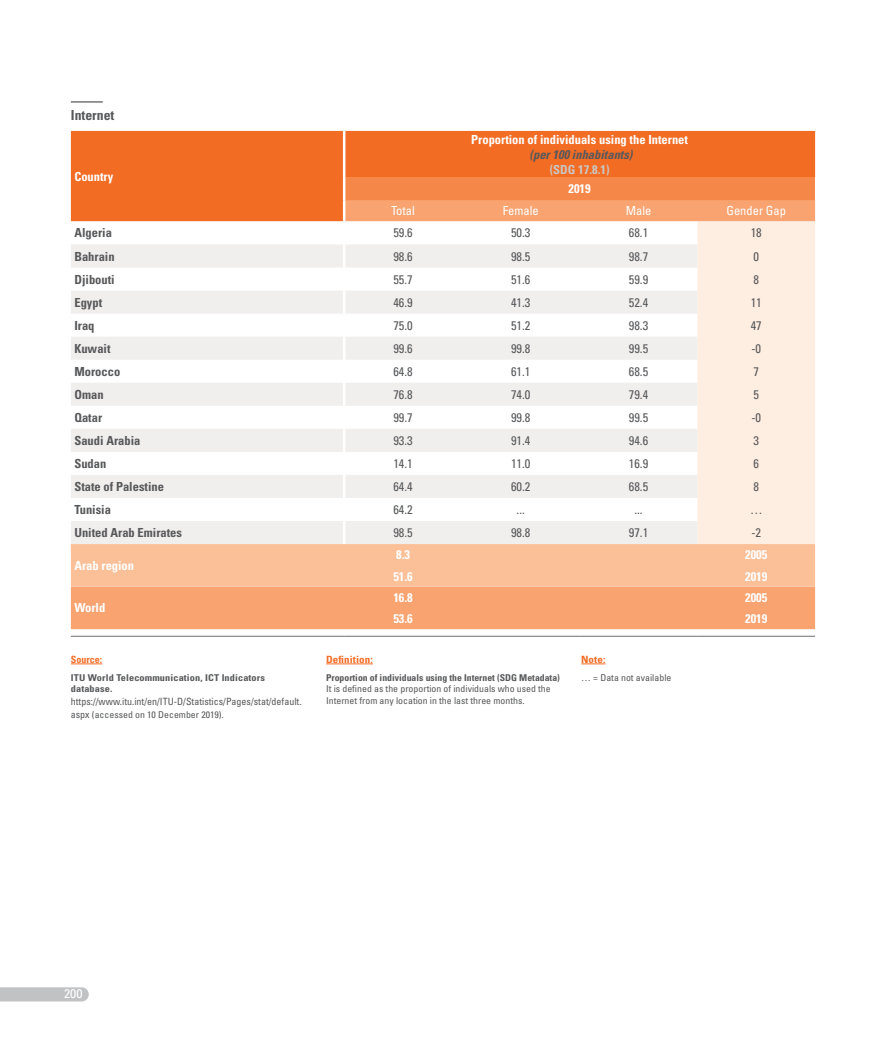
<style>
.page{position:relative;width:886px;height:1053px;background:#fff}
.page>*{position:absolute;margin:0;border:0;box-sizing:border-box;transform-origin:0 0}
.Title_Table-New_Nade{font:700 condensed 13.75px "Univers LT Std";color:#57585a}
.Tb-e5_Grey{font:condensed 12.5px "Univers LT Std";color:#57585a}
.Tb-e5_Grey-2{font:700 condensed 12.5px "Univers LT Std";color:#57585a}
.Tb-e3{font:700 condensed 12.5px/15px "Univers LT Std";color:#fff;text-align:center}
.Tb-e5_Grey-3{font:700 condensed 12.5px "Univers LT Std";color:#fff}
.Tb-e5{font:condensed 12.5px "Univers LT Std";color:#fff}
.Tb-e4{font:700 condensed 12.5px "Univers LT Std";color:#fff}
.Tb-e5-2{font:condensed 12.5px "Univers LT Std";color:#fff;scale:1.1 1}
.Tb-e6{font:condensed 10px "Univers LT Std";color:#57585a}
.Tb-e6-2{font:700 condensed 10px "Univers";letter-spacing:.01em;color:#f36c24;scale:1.1 1}
.Tb-e6-3{font:700 condensed 10px "Univers";letter-spacing:.01em;color:#f36c24}
.Tb-e6-4{font:condensed 9.38px/11.2px "Univers";color:#57585a;scale:1.05 1}
.Tb-e6-5{font:700 condensed 9.38px "Univers";color:#57585a;scale:1.04 1}
.Tb-e6-6{font:700 condensed 9.38px/11.2px "Univers";color:#57585a;scale:1.1 1}
.Tb-e6-7{font:condensed 9.38px "Univers LT Std";color:#57585a;scale:1.05 1}
.s1{font-style:italic;color:#57585a}
.s2{color:#cac6c1}
.s3{font-size:10px}
</style>
<div class="page">
<svg style="left:0;top:987px;width:89px;height:14px"></svg>
<div style="left:71px;top:131px;width:744px;height:69px;background:#f36c24"></div>
<div style="left:344px;top:177px;width:471px;height:23px;background:#f58849"></div>
<svg style="left:71px;top:200px;width:744px;height:429px;fill:#f8a370"></svg>
<svg style="left:71px;top:221px;width:626px;height:23px"></svg>
<div style="left:697px;top:221px;width:118px;height:323px;background:#feeee1"></div>
<svg style="left:71px;top:244px;width:626px;height:300px;fill:#f1efee"></svg>
<div style="left:71px;top:544px;width:744px;height:42px;background:#fbc098"></div>
<hr style="left:71px;top:636px;width:273px;height:1px;background:#6c6d70">
<hr style="left:344px;top:636px;width:118px;height:1px;background:#6c6d70">
<hr style="left:462px;top:636px;width:118px;height:1px;background:#6c6d70">
<hr style="left:580px;top:636px;width:117px;height:1px;background:#6c6d70">
<hr style="left:697px;top:636px;width:118px;height:1px;background:#6c6d70">
<hr style="left:343px;top:131px;width:2px;height:46px;background:#fff">
<hr style="left:343px;top:177px;width:2px;height:23px;background:#fff">
<hr style="left:343px;top:200px;width:2px;height:21px;background:#fff">
<hr style="left:343px;top:221px;width:2px;height:23px;background:#fff">
<hr style="left:343px;top:244px;width:2px;height:23px;background:#fff">
<hr style="left:343px;top:267px;width:2px;height:23px;background:#fff">
<hr style="left:343px;top:290px;width:2px;height:23px;background:#fff">
<hr style="left:343px;top:313px;width:2px;height:23px;background:#fff">
<hr style="left:343px;top:336px;width:2px;height:24px;background:#fff">
<hr style="left:343px;top:360px;width:2px;height:23px;background:#fff">
<hr style="left:343px;top:383px;width:2px;height:23px;background:#fff">
<hr style="left:343px;top:406px;width:2px;height:23px;background:#fff">
<hr style="left:343px;top:429px;width:2px;height:23px;background:#fff">
<hr style="left:343px;top:452px;width:2px;height:23px;background:#fff">
<hr style="left:343px;top:475px;width:2px;height:23px;background:#fff">
<hr style="left:343px;top:498px;width:2px;height:23px;background:#fff">
<hr style="left:343px;top:521px;width:2px;height:23px;background:#fff">
<hr style="left:71px;top:101px;width:32px;height:2px;background:#57585a">
<hr style="left:71px;top:663px;width:31px;height:1px;background:#f36c24">
<hr style="left:326px;top:663px;width:47px;height:1px;background:#f36c24">
<svg style="left:581px;top:663px;width:24px;height:1px"></svg>
<p class="Title_Table-New_Nade" style="left:71px;top:107px;width:45px">Internet</p>
<p class="Tb-e4" style="left:74px;top:168px;width:40px">Country</p>
<p class="Tb-e3" style="left:471px;top:131px;width:218px">Proportion of individuals using the Internet <span class="s1">(per 100 inhabitants)<br></span><span class="s2">(SDG 17.8.1)</span></p>
<p class="Tb-e3" style="left:568px;top:181px;width:24px">2019</p>
<p class="Tb-e5" style="left:391px;top:203px;width:25px">Total</p>
<p class="Tb-e5" style="left:503px;top:203px;width:38px">Female</p>
<p class="Tb-e5" style="left:626px;top:203px;width:27px">Male</p>
<p class="Tb-e5" style="left:726px;top:203px;width:61px">Gender Gap</p>
<p class="Tb-e5_Grey-2" style="left:74px;top:225px;width:39px">Algeria</p>
<p class="Tb-e5_Grey" style="left:393px;top:225px;width:21px">59.6</p>
<p class="Tb-e5_Grey" style="left:511px;top:225px;width:21px">50.3</p>
<p class="Tb-e5_Grey" style="left:629px;top:225px;width:21px">68.1</p>
<p class="Tb-e5_Grey" style="left:751px;top:225px;width:13px">18</p>
<p class="Tb-e5_Grey-2" style="left:74px;top:248px;width:42px">Bahrain</p>
<p class="Tb-e5_Grey" style="left:393px;top:248px;width:21px">98.6</p>
<p class="Tb-e5_Grey" style="left:511px;top:248px;width:21px">98.5</p>
<p class="Tb-e5_Grey" style="left:629px;top:248px;width:21px">98.7</p>
<p class="Tb-e5_Grey" style="left:753px;top:248px;width:7px">0</p>
<p class="Tb-e5_Grey-2" style="left:74px;top:271px;width:42px">Djibouti</p>
<p class="Tb-e5_Grey" style="left:393px;top:271px;width:21px">55.7</p>
<p class="Tb-e5_Grey" style="left:511px;top:271px;width:21px">51.6</p>
<p class="Tb-e5_Grey" style="left:629px;top:271px;width:21px">59.9</p>
<p class="Tb-e5_Grey" style="left:753px;top:271px;width:7px">8</p>
<p class="Tb-e5_Grey-2" style="left:74px;top:294px;width:29px">Egypt</p>
<p class="Tb-e5_Grey" style="left:393px;top:294px;width:21px">46.9</p>
<p class="Tb-e5_Grey" style="left:511px;top:294px;width:21px">41.3</p>
<p class="Tb-e5_Grey" style="left:629px;top:294px;width:21px">52.4</p>
<p class="Tb-e5_Grey" style="left:751px;top:294px;width:13px">11</p>
<p class="Tb-e5_Grey-2" style="left:74px;top:317px;width:22px">Iraq</p>
<p class="Tb-e5_Grey" style="left:393px;top:317px;width:21px">75.0</p>
<p class="Tb-e5_Grey" style="left:511px;top:317px;width:21px">51.2</p>
<p class="Tb-e5_Grey" style="left:629px;top:317px;width:21px">98.3</p>
<p class="Tb-e5_Grey" style="left:751px;top:317px;width:13px">47</p>
<p class="Tb-e5_Grey-2" style="left:74px;top:340px;width:38px">Kuwait</p>
<p class="Tb-e5_Grey" style="left:393px;top:340px;width:21px">99.6</p>
<p class="Tb-e5_Grey" style="left:511px;top:340px;width:21px">99.8</p>
<p class="Tb-e5_Grey" style="left:629px;top:340px;width:21px">99.5</p>
<p class="Tb-e5_Grey" style="left:751px;top:340px;width:11px">-0</p>
<p class="Tb-e5_Grey-2" style="left:74px;top:363px;width:47px">Morocco</p>
<p class="Tb-e5_Grey" style="left:393px;top:363px;width:21px">64.8</p>
<p class="Tb-e5_Grey" style="left:511px;top:363px;width:21px">61.1</p>
<p class="Tb-e5_Grey" style="left:629px;top:363px;width:21px">68.5</p>
<p class="Tb-e5_Grey" style="left:753px;top:363px;width:7px">7</p>
<p class="Tb-e5_Grey-2" style="left:74px;top:386px;width:31px">Oman</p>
<p class="Tb-e5_Grey" style="left:393px;top:386px;width:21px">76.8</p>
<p class="Tb-e5_Grey" style="left:511px;top:386px;width:21px">74.0</p>
<p class="Tb-e5_Grey" style="left:629px;top:386px;width:21px">79.4</p>
<p class="Tb-e5_Grey" style="left:753px;top:386px;width:7px">5</p>
<p class="Tb-e5_Grey-2" style="left:74px;top:409px;width:29px">Qatar</p>
<p class="Tb-e5_Grey" style="left:393px;top:409px;width:21px">99.7</p>
<p class="Tb-e5_Grey" style="left:511px;top:409px;width:21px">99.8</p>
<p class="Tb-e5_Grey" style="left:629px;top:409px;width:21px">99.5</p>
<p class="Tb-e5_Grey" style="left:751px;top:409px;width:11px">-0</p>
<p class="Tb-e5_Grey-2" style="left:74px;top:433px;width:67px">Saudi Arabia</p>
<p class="Tb-e5_Grey" style="left:393px;top:432px;width:21px">93.3</p>
<p class="Tb-e5_Grey" style="left:511px;top:432px;width:21px">91.4</p>
<p class="Tb-e5_Grey" style="left:629px;top:432px;width:21px">94.6</p>
<p class="Tb-e5_Grey" style="left:753px;top:432px;width:7px">3</p>
<p class="Tb-e5_Grey-2" style="left:74px;top:456px;width:33px">Sudan</p>
<p class="Tb-e5_Grey" style="left:393px;top:455px;width:21px">14.1</p>
<p class="Tb-e5_Grey" style="left:511px;top:455px;width:21px">11.0</p>
<p class="Tb-e5_Grey" style="left:629px;top:455px;width:21px">16.9</p>
<p class="Tb-e5_Grey" style="left:753px;top:455px;width:7px">6</p>
<p class="Tb-e5_Grey-2" style="left:74px;top:479px;width:91px">State of Palestine</p>
<p class="Tb-e5_Grey" style="left:393px;top:478px;width:21px">64.4</p>
<p class="Tb-e5_Grey" style="left:511px;top:478px;width:21px">60.2</p>
<p class="Tb-e5_Grey" style="left:629px;top:478px;width:21px">68.5</p>
<p class="Tb-e5_Grey" style="left:753px;top:478px;width:7px">8</p>
<p class="Tb-e5_Grey-2" style="left:74px;top:502px;width:38px">Tunisia</p>
<p class="Tb-e5_Grey" style="left:393px;top:501px;width:21px">64.2</p>
<p class="Tb-e5_Grey" style="left:517px;top:501px;width:10px">...</p>
<p class="Tb-e5_Grey" style="left:634px;top:501px;width:10px">...</p>
<p class="Tb-e5_Grey" style="left:750px;top:501px;width:14px">…</p>
<p class="Tb-e5_Grey-2" style="left:74px;top:525px;width:109px">United Arab Emirates</p>
<p class="Tb-e5_Grey" style="left:393px;top:524px;width:21px">98.5</p>
<p class="Tb-e5_Grey" style="left:511px;top:524px;width:21px">98.8</p>
<p class="Tb-e5_Grey" style="left:629px;top:524px;width:21px">97.1</p>
<p class="Tb-e5_Grey" style="left:751px;top:524px;width:11px">-2</p>
<p class="Tb-e5_Grey-3" style="left:74px;top:557px;width:61px">Arab region</p>
<p class="Tb-e5_Grey-3" style="left:396px;top:547px;width:15px">8.3</p>
<p class="Tb-e5_Grey-3" style="left:745px;top:547px;width:24px">2005</p>
<p class="Tb-e5_Grey-3" style="left:393px;top:568px;width:21px">51.6</p>
<p class="Tb-e5_Grey-3" style="left:745px;top:568px;width:24px">2019</p>
<p class="Tb-e5_Grey-3" style="left:74px;top:600px;width:32px">World</p>
<p class="Tb-e6-3" style="left:71px;top:653px;width:33px">Source:</p>
<p class="Tb-e6-6" style="left:71px;top:672px;width:178px">ITU World Telecommunication, ICT Indicators database.</p>
<p class="Tb-e6" style="left:71px;top:695px;width:232px">https://www.itu.int/en/ITU-D/Statistics/Pages/stat/default.</p>
<p class="Tb-e6-7" style="left:71px;top:708px;width:147px"><span class="s3">aspx</span> (accessed on 10 December 2019).</p>
<p class="Tb-e5_Grey-3" style="left:393px;top:589px;width:21px">16.8</p>
<p class="Tb-e5_Grey-3" style="left:745px;top:589px;width:24px">2005</p>
<p class="Tb-e5_Grey-3" style="left:393px;top:611px;width:21px">53.6</p>
<p class="Tb-e5_Grey-3" style="left:745px;top:611px;width:24px">2019</p>
<p class="Tb-e6-2" style="left:326px;top:653px;width:44px">Definition:</p>
<p class="Tb-e6-5" style="left:326px;top:672px;width:226px">Proportion of individuals using the Internet (SDG Metadata)</p>
<p class="Tb-e6-4" style="left:326px;top:683px;width:216px">It is defined as the proportion of individuals who used the<br>Internet from any location in the last three months.</p>
<p class="Tb-e6-2" style="left:581px;top:653px;width:24px">Note:</p>
<p class="Tb-e6-4" style="left:581px;top:672px;width:87px">… = Data not available</p>
<p class="Tb-e5-2" style="left:64px;top:985px;width:18px">200</p>
</div>
